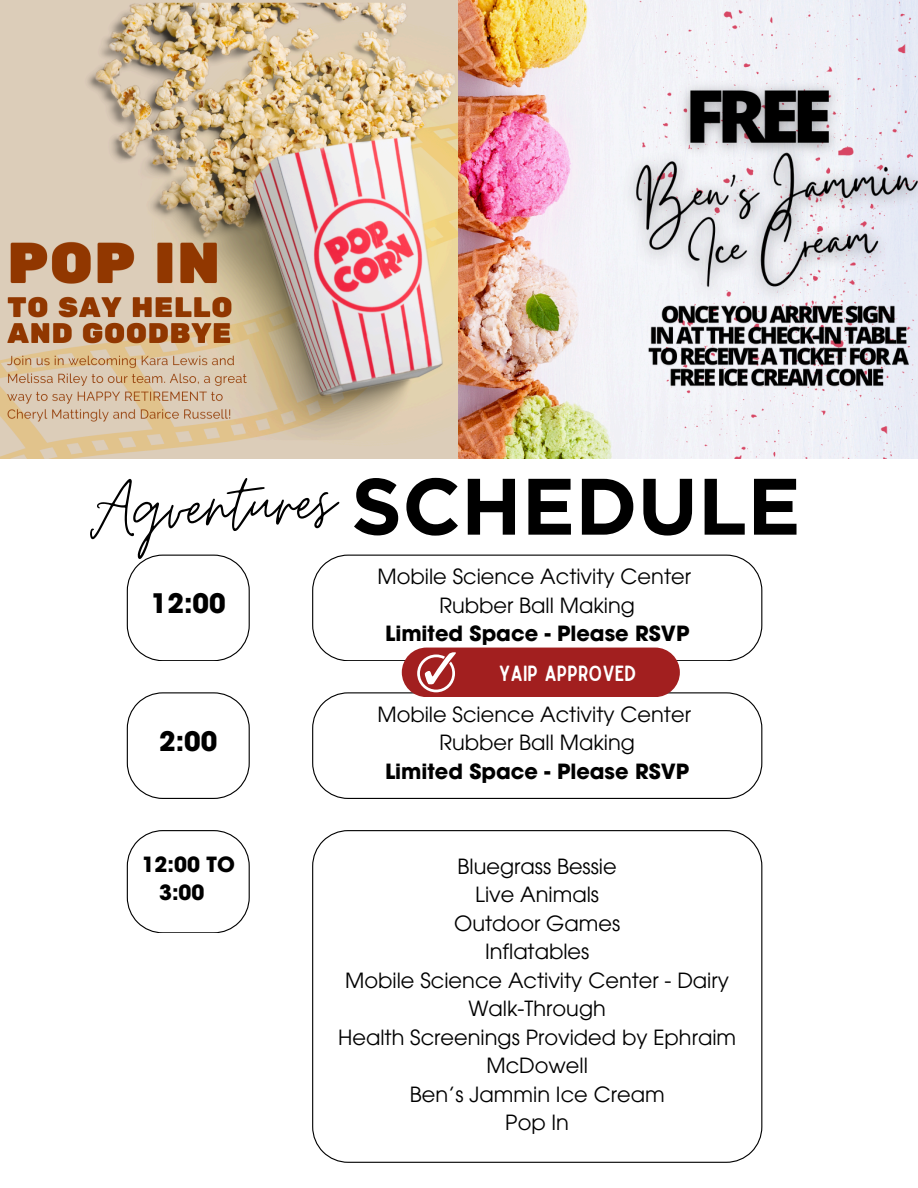
<style>
.page{position:relative;width:918px;height:1188px;background:#fff}
.page>*{position:absolute;margin:0;border:0;box-sizing:border-box;transform-origin:0 0}
.t1{font:84.3px "Moon Time";color:#000}
.t2{font:700 79.8px "Gotham";color:#000}
.t3{font:700 26.85px "ITC Avant Garde Pro";color:#000}
.t4{font:21px/28.5px "ITC Avant Garde Pro";color:#000;text-align:center}
.t5{font:700 21px/28.5px "ITC Avant Garde Pro";color:#000}
.t6{font:21px "Sailors";color:#fff}
</style>
<div class="page">
<img style="left:457px;top:0;width:461px;height:459px">
<img style="left:0;top:0;width:457px;height:459px">
<svg style="left:127px;top:555px;width:123px;height:106px"></svg>
<svg style="left:127px;top:692px;width:123px;height:107px"></svg>
<svg style="left:127px;top:830px;width:123px;height:103px"></svg>
<svg style="left:312px;top:555px;width:450px;height:106px"></svg>
<svg style="left:312px;top:692px;width:450px;height:107px"></svg>
<svg style="left:312px;top:830px;width:450px;height:333px"></svg>
<div style="left:402px;top:648px;width:278px;height:49px;background:#a21f1f;border-radius:25px"></div>
<svg style="left:417px;top:652px;width:38px;height:40px"></svg>
<h1 class="t1" style="left:87px;top:459px;width:248px;rotate:-2deg">Agventures</h1>
<h2 class="t2" style="left:351px;top:458px;width:451px">SCHEDULE</h2>
<h3 class="t3" style="left:151px;top:593px;width:76px">12:00</h3>
<p class="t4" style="left:378px;top:565px;width:315px">Mobile Science Activity Center</p>
<p class="t4" style="left:439px;top:594px;width:197px">Rubber Ball Making</p>
<p class="t5" style="left:385px;top:622px;width:306px">Limited Space - Please RSVP</p>
<p class="t6" style="left:499px;top:666px;width:139px">YAIP APPROVED</p>
<p class="t3" style="left:159px;top:731px;width:60px">2:00</p>
<p class="t4" style="left:378px;top:702px;width:315px">Mobile Science Activity Center</p>
<p class="t4" style="left:439px;top:731px;width:197px">Rubber Ball Making</p>
<h3 class="t5" style="left:385px;top:759px;width:306px">Limited Space - Please RSVP</h3>
<p class="t5" style="left:159px;top:853px;width:77px;text-indent:-17px">12:00 TO<br>3:00</p>
<p class="t4" style="left:458px;top:855px;width:161px">Bluegrass Bessie</p>
<p class="t4" style="left:475px;top:883px;width:125px">Live Animals</p>
<h4 class="t4" style="left:454px;top:912px;width:168px">Outdoor Games</h4>
<p class="t4" style="left:485px;top:940px;width:106px">Inflatables</p>
<p class="t4" style="left:345px;top:969px;width:385px">Mobile Science Activity Center - Dairy<br>Walk-Through</p>
<p class="t4" style="left:338px;top:1026px;width:400px">Health Screenings Provided by Ephraim<br>McDowell</p>
<p class="t4" style="left:410px;top:1083px;width:256px">Ben’s Jammin Ice Cream</p>
<p class="t4" style="left:505px;top:1111px;width:65px">Pop In</p>
</div>
